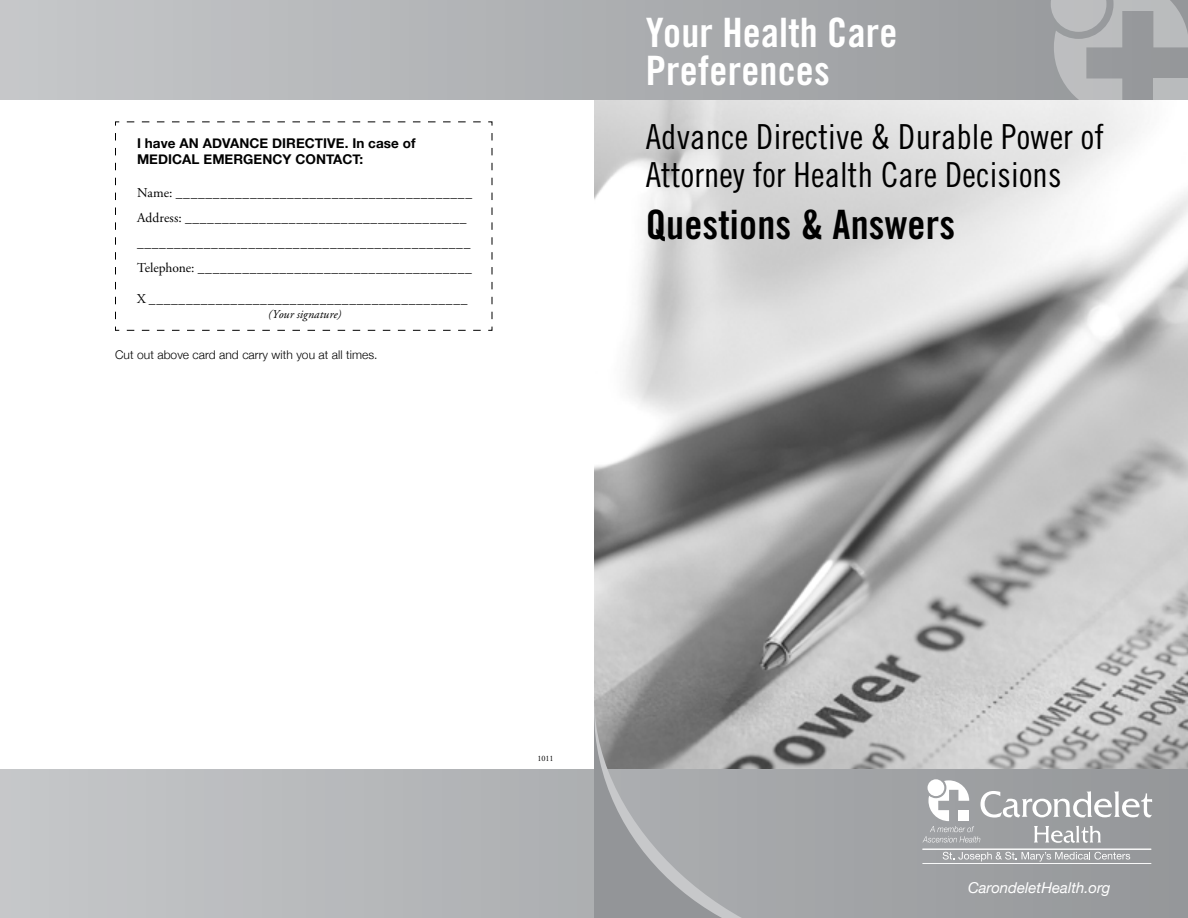
<style>
.page{position:relative;width:1188px;height:918px;background:#fff}
.page>*{position:absolute;margin:0;border:0;box-sizing:border-box;transform-origin:0 0}
.t1{font:40.5px/37.5px "Trade Gothic Bold Cond Twenty";letter-spacing:.005em;color:#fff}
.t2{font:40.5px "Trade Gothic Bold Cond Twenty";letter-spacing:.005em;color:#000}
.t3{font:34.5px/37.5px "Trade Gothic Cond Eighteen";letter-spacing:.005em;color:#000}
.t4{font:italic 15px "Helvetica Neue";color:#fff}
.t5{font:13.5px/25.2px "Adobe Garamond Pro";color:#000}
.t6{font:700 13.5px/16.2px "Helvetica Neue";letter-spacing:.005em;color:#000}
.t7{font:300 12px "Helvetica Neue";letter-spacing:.005em;color:#000}
.t8{font:italic 12px "Adobe Garamond Pro";letter-spacing:.01em;color:#000}
.t9{font:8.25px "Adobe Garamond Pro";color:#000}
</style>
<div class="page">
<img style="left:594px;top:100px;width:594px;height:669px">
<svg style="left:115px;top:121px;width:378px;height:210px"></svg>
<svg style="left:0;top:769px;width:1188px;height:149px;background:#b1b3b5"></svg>
<svg style="left:594px;top:700px;width:264px;height:218px;background:#9b9c9d"></svg>
<svg style="left:594px;top:710px;width:253px;height:208px;background:#9fa0a2"></svg>
<svg style="left:0;top:0;width:1051px;height:100px;background:#afb1b4"></svg>
<hr style="left:922px;top:849px;width:229px;height:1px;background:#fff">
<hr style="left:922px;top:863px;width:229px;height:1px;background:#fff">
<svg style="left:922px;top:780px;width:230px;height:63px;background:#adafb1"></svg>
<svg style="left:943px;top:852px;width:187px;height:10px;background:#b0b2b4"></svg>
<svg style="left:1051px;top:0;width:137px;height:100px;background:#aaacae"></svg>
<p class="t6" style="left:137px;top:135px;width:280px">I have AN ADVANCE DIRECTIVE. In case of<br>MEDICAL EMERGENCY CONTACT:</p>
<p class="t5" style="left:137px;top:180px;width:337px">Name: ________________________________________ Address: ______________________________________ _____________________________________________ Telephone: _____________________________________</p>
<p class="t5" style="left:137px;top:287px;width:332px">X ___________________________________________</p>
<p class="t8" style="left:268px;top:307px;width:75px">(Your signature)</p>
<p class="t7" style="left:115px;top:347px;width:264px">Cut out above card and carry with you at all times.</p>
<h1 class="t1" style="left:646px;top:14px;width:253px">Your Health Care<br>Preferences</h1>
<h2 class="t3" style="left:646px;top:118px;width:460px">Advance Directive &amp; Durable Power of<br>Attorney for Health Care Decisions</h2>
<h1 class="t2" style="left:646px;top:200px;width:311px">Questions &amp; Answers</h1>
<p class="t9" style="left:537px;top:753px;width:18px">1011</p>
<p class="t4" style="left:968px;top:879px;width:144px">CarondeletHealth.org</p>
</div>
